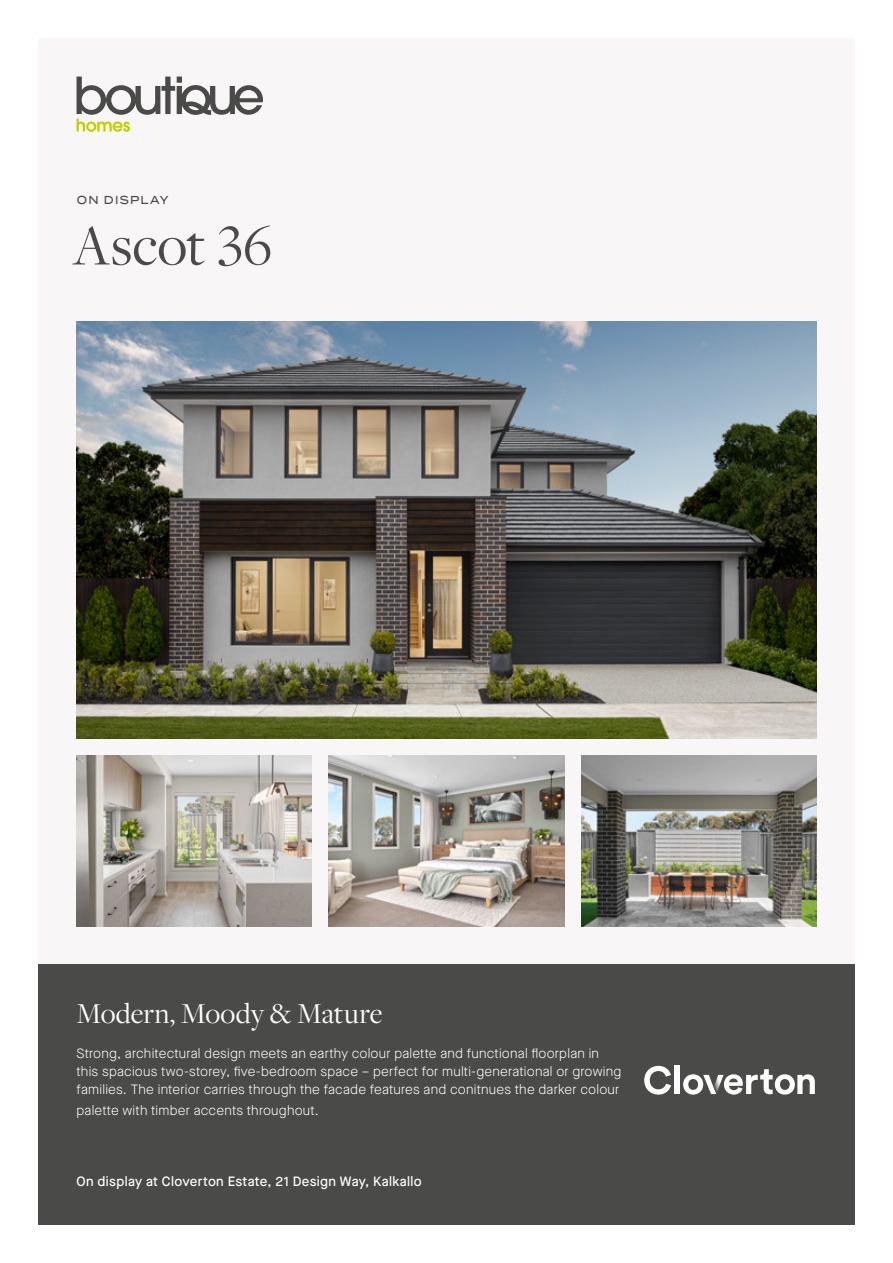
<style>
.page{position:relative;width:893px;height:1263px;background:#fff}
.page>*{position:absolute;margin:0;border:0;box-sizing:border-box;transform-origin:0 0}
.t1{font:60px "Freight Disp Pro";color:#4a4a49}
.t2{font:30px "Freight Disp Pro";color:#fff}
.t3{font:300 13.5px/18px "Maison Neue";letter-spacing:.015em;color:#fff}
.t4{font:500 13.5px "Maison Neue";letter-spacing:.025em;color:#fff}
.t5{font:500 11.55px "Termina";letter-spacing:.115em;color:#4a4a49;scale:.91 1}
</style>
<div class="page">
<div style="left:38px;top:38px;width:817px;height:1187px;background:#f8f6f6"></div>
<div style="left:38px;top:964px;width:817px;height:261px;background:#4a4a49"></div>
<svg style="left:77px;top:77px;width:186px;height:55px"></svg>
<img style="left:77px;top:322px;width:739px;height:416px">
<img style="left:581px;top:755px;width:235px;height:171px">
<img style="left:329px;top:755px;width:235px;height:171px">
<img style="left:77px;top:755px;width:235px;height:171px">
<svg style="left:644px;top:1066px;width:27px;height:28px"></svg>
<div style="left:674px;top:1066px;width:6px;height:28px;background:#fff"></div>
<svg style="left:683px;top:1069px;width:132px;height:25px"></svg>
<p class="t5" style="left:77px;top:192px;width:102px">ON DISPLAY</p>
<h1 class="t1" style="left:73px;top:206px;width:201px">Ascot 36</h1>
<h2 class="t2" style="left:77px;top:994px;width:307px">Modern, Moody &amp; Mature</h2>
<p class="t3" style="left:77px;top:1044px;width:546px">Strong, architectural design meets an earthy colour palette and functional floorplan in this spacious two-storey, five-bedroom space – perfect for multi-generational or growing families. The interior carries through the facade features and conitnues the darker colour</p>
<p class="t3" style="left:77px;top:1101px;width:244px">palette with timber accents throughout.</p>
<p class="t4" style="left:77px;top:1172px;width:347px">On display at Cloverton Estate, 21 Design Way, Kalkallo</p>
</div>
